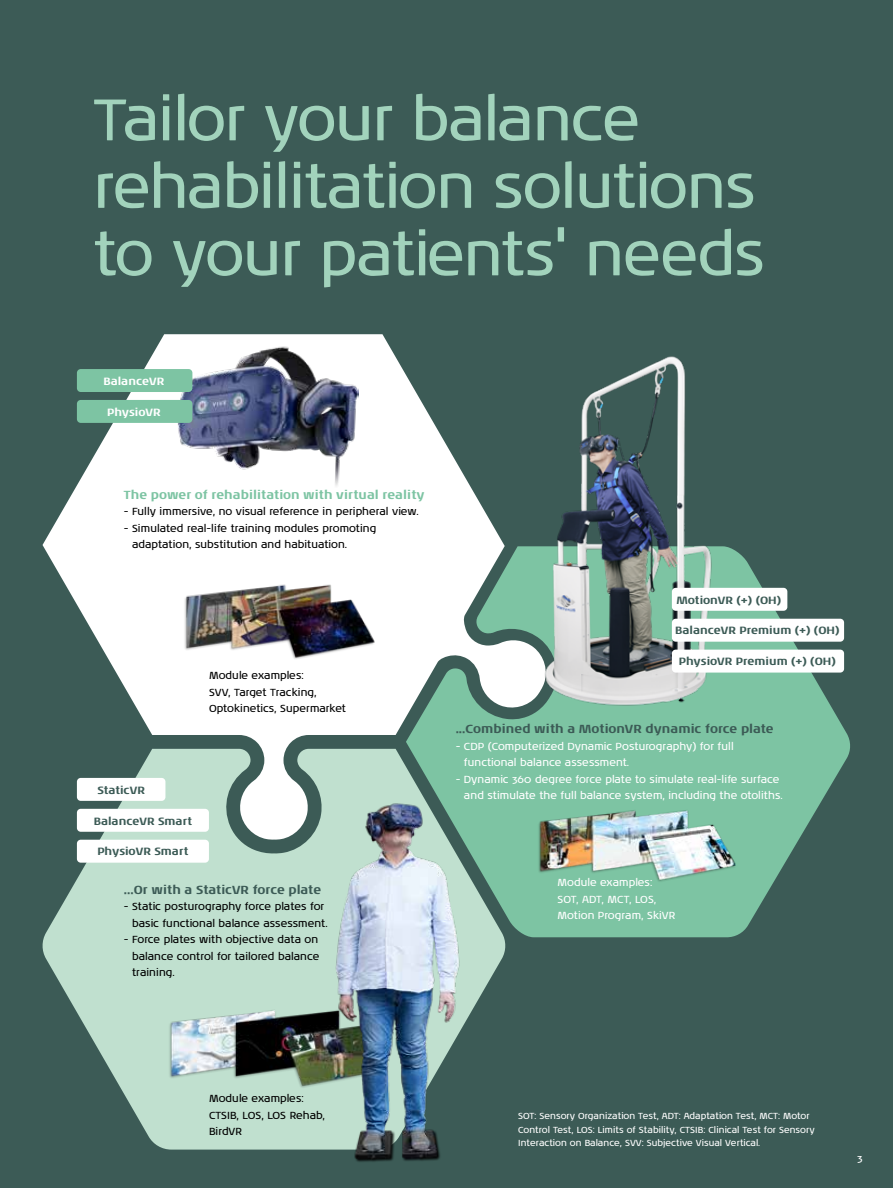
<style>
.page{position:relative;width:893px;height:1188px;background:#3c5b56}
.page>*{position:absolute;margin:0;border:0;box-sizing:border-box;transform-origin:0 0}
.t1{font:60px/67.5px "Noa LT Pro";letter-spacing:-.02em;color:#a2d3bc}
.t2{font:700 12px "Noa LT Pro";color:#3c5b56}
.t3{font:700 12px "Noa LT Pro";letter-spacing:.005em;color:#7dc4a3}
.t4{font:700 10.8px "Noa LT Pro";color:#3c5b56}
.t5{font:700 10.8px "Noa LT Pro";color:#fff}
.t6{font:10.5px/16.5px "Noa LT Pro";color:#000}
.t7{font:10.5px/16.5px "Noa LT Pro";color:#fff}
.t8{font:9px/13.5px "Noa LT Pro";color:#fff}
</style>
<div class="page">
<svg style="left:506px;top:546px;width:344px;height:391px;fill:#7dc4a3"></svg>
<svg style="left:43px;top:334px;width:506px;height:467px;fill:#fff"></svg>
<svg style="left:42px;top:749px;width:464px;height:401px;fill:#c0e0cf"></svg>
<img style="left:484px;top:801px;width:253px;height:93px">
<img style="left:541px;top:354px;width:177px;height:358px">
<img style="left:111px;top:999px;width:222px;height:102px">
<img style="left:177px;top:334px;width:181px;height:155px">
<div style="left:77px;top:369px;width:115px;height:23px;background:#7dc4a3;border-radius:4px"></div>
<div style="left:77px;top:400px;width:115px;height:23px;background:#7dc4a3;border-radius:4px"></div>
<img style="left:175px;top:574px;width:201px;height:97px">
<div style="left:672px;top:588px;width:115px;height:23px;background:#fff;border-radius:4px"></div>
<div style="left:672px;top:619px;width:172px;height:23px;background:#fff;border-radius:4px"></div>
<div style="left:672px;top:650px;width:172px;height:23px;background:#fff;border-radius:4px"></div>
<img style="left:333px;top:799px;width:132px;height:363px">
<div style="left:77px;top:778px;width:88px;height:23px;background:#fff;border-radius:4px"></div>
<div style="left:77px;top:809px;width:132px;height:23px;background:#fff;border-radius:4px"></div>
<div style="left:77px;top:840px;width:132px;height:23px;background:#fff;border-radius:4px"></div>
<h1 class="t1" style="left:94px;top:84px;width:673px">Tailor your balance rehabilitation solutions to your patients' needs</h1>
<p class="t5" style="left:103px;top:373px;width:62px">BalanceVR</p>
<p class="t5" style="left:107px;top:404px;width:55px">PhysioVR</p>
<p class="t3" style="left:124px;top:485px;width:302px">The power of rehabilitation with virtual reality</p>
<p class="t6" style="left:124px;top:503px;width:296px">- Fully immersive, no visual reference in peripheral view.</p>
<p class="t6" style="left:132px;top:520px;width:246px;text-indent:-8px">- Simulated real-life training modules promoting adaptation, substitution and habituation.</p>
<p class="t6" style="left:209px;top:667px;width:138px">Module examples:<br>SVV, Target Tracking,<br>Optokinetics, Supermarket</p>
<p class="t4" style="left:97px;top:782px;width:49px">StaticVR</p>
<p class="t4" style="left:94px;top:812px;width:100px">BalanceVR Smart</p>
<p class="t4" style="left:97px;top:843px;width:93px">PhysioVR Smart</p>
<p class="t2" style="left:124px;top:880px;width:199px">...Or with a StaticVR force plate</p>
<p class="t6" style="left:132px;top:898px;width:197px;text-indent:-8px">- Static posturography force plates for basic functional balance assessment.</p>
<p class="t6" style="left:132px;top:931px;width:189px;text-align:justify;text-indent:-8px">- Force plates with objective data on balance control for tailored balance training.</p>
<p class="t4" style="left:676px;top:591px;width:106px">MotionVR (+) (OH)</p>
<p class="t4" style="left:675px;top:622px;width:166px">BalanceVR Premium (+) (OH)</p>
<p class="t4" style="left:679px;top:653px;width:159px">PhysioVR Premium (+) (OH)</p>
<p class="t2" style="left:456px;top:720px;width:319px">...Combined with a MotionVR dynamic force plate</p>
<p class="t7" style="left:464px;top:738px;width:271px;text-indent:-8px">- CDP (Computerized Dynamic Posturography) for full functional balance assessment.</p>
<p class="t7" style="left:464px;top:771px;width:320px;text-indent:-8px">- Dynamic 360 degree force plate to simulate real-life surface and stimulate the full balance system, including the otoliths.</p>
<p class="t7" style="left:558px;top:874px;width:119px">Module examples:<br>SOT, ADT, MCT, LOS,<br>Motion Program, SkiVR</p>
<p class="t6" style="left:209px;top:1090px;width:118px">Module examples:<br>CTSIB, LOS, LOS Rehab,<br>BirdVR</p>
<p class="t8" style="left:518px;top:1109px;width:298px">SOT: Sensory Organization Test, ADT: Adaptation Test, MCT: Motor<br>Control Test, LOS: Limits of Stability, CTSIB: Clinical Test for Sensory<br>Interaction on Balance, SVV: Subjective Visual Vertical.</p>
<p class="t7" style="left:857px;top:1150px;width:7px">3</p>
</div>
